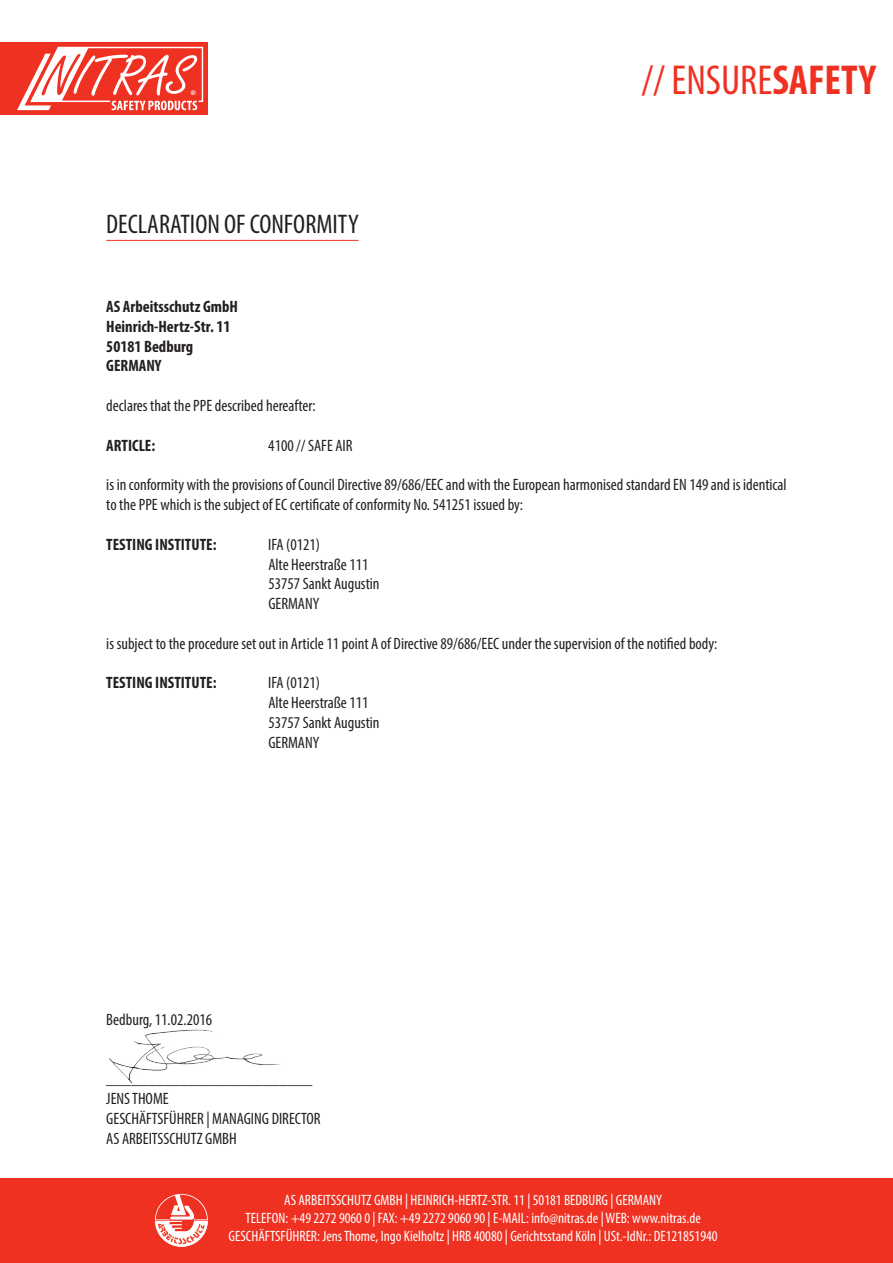
<style>
.page{position:relative;width:893px;height:1263px;background:#fff}
.page>*{position:absolute;margin:0;border:0;box-sizing:border-box;transform-origin:0 0}
.t1{font:condensed 42px "Myriad Pro";color:#ef3122}
.t2{font:condensed 27px "Myriad Pro";color:#231f20}
.t3{font:condensed 16.5px/19.8px "Myriad Pro";color:#231f20}
.t4{font:700 condensed 16.5px "Myriad Pro";color:#231f20}
.t5{font:condensed 15px/18px "Myriad Pro";color:#fff;text-align:center}
.s1{font-weight:700}
</style>
<div class="page">
<div style="left:0;top:1178px;width:893px;height:85px;background:#ef3122"></div>
<div style="left:0;top:43px;width:207px;height:72px;background:#ef3122"></div>
<svg style="left:17px;top:47px;width:186px;height:63px"></svg>
<svg style="left:155px;top:1194px;width:53px;height:53px"></svg>
<hr style="left:106px;top:240px;width:253px;height:1px;background:#ef3122">
<img style="left:109px;top:1029px;width:172px;height:56px">
<p class="t2" style="left:106px;top:208px;width:254px">DECLARATION OF CONFORMITY</p>
<h1 class="t1" style="left:641px;top:55px;width:236px">// ENSURE<span class="s1">SAFETY</span></h1>
<p class="t4" style="left:106px;top:296px;width:133px">AS Arbeitsschutz GmbH</p>
<p class="t4" style="left:106px;top:316px;width:126px">Heinrich-Hertz-Str. 11</p>
<p class="t4" style="left:106px;top:336px;width:89px">50181 Bedburg</p>
<p class="t4" style="left:106px;top:356px;width:57px">GERMANY</p>
<p class="t3" style="left:106px;top:395px;width:211px">declares that the PPE described hereafter:</p>
<p class="t4" style="left:106px;top:435px;width:50px">ARTICLE:</p>
<p class="t3" style="left:268px;top:435px;width:86px">4100 // SAFE AIR</p>
<p class="t3" style="left:106px;top:475px;width:682px">is in conformity with the provisions of Council Directive 89/686/EEC and with the European harmonised standard EN 149 and is identical to the PPE which is the subject of EC certificate of conformity No. 541251 issued by:</p>
<p class="t4" style="left:106px;top:534px;width:112px">TESTING INSTITUTE:</p>
<p class="t3" style="left:268px;top:534px;width:53px">IFA (0121)</p>
<p class="t3" style="left:268px;top:554px;width:102px">Alte Heerstraße 111</p>
<p class="t3" style="left:268px;top:574px;width:113px">53757 Sankt Augustin</p>
<p class="t3" style="left:268px;top:593px;width:52px">GERMANY</p>
<p class="t3" style="left:106px;top:633px;width:612px">is subject to the procedure set out in Article 11 point A of Directive 89/686/EEC under the supervision of the notified body:</p>
<p class="t4" style="left:106px;top:672px;width:112px">TESTING INSTITUTE:</p>
<p class="t3" style="left:268px;top:673px;width:53px">IFA (0121)</p>
<p class="t3" style="left:268px;top:692px;width:102px">Alte Heerstraße 111</p>
<p class="t3" style="left:268px;top:712px;width:113px">53757 Sankt Augustin</p>
<p class="t3" style="left:268px;top:732px;width:52px">GERMANY</p>
<p class="t3" style="left:106px;top:1009px;width:107px">Bedburg, 11.02.2016</p>
<p class="t3" style="left:106px;top:1069px;width:208px">_________________________</p>
<p class="t3" style="left:106px;top:1088px;width:64px">JENS THOME</p>
<p class="t3" style="left:106px;top:1108px;width:216px">GESCHÄFTSFÜHRER | MANAGING DIRECTOR</p>
<p class="t3" style="left:106px;top:1128px;width:132px">AS ARBEITSSCHUTZ GMBH</p>
<p class="t5" style="left:229px;top:1191px;width:491px">AS ARBEITSSCHUTZ GMBH | HEINRICH-HERTZ-STR. 11 | 50181 BEDBURG | GERMANY<br>TELEFON: +49 2272 9060 0 | FAX: +49 2272 9060 90 | E-MAIL: info@nitras.de | WEB: www.nitras.de<br>GESCHÄFTSFÜHRER: Jens Thome, Ingo Kielholtz | HRB 40080 | Gerichtsstand Köln | USt.-IdNr.: DE121851940</p>
</div>
